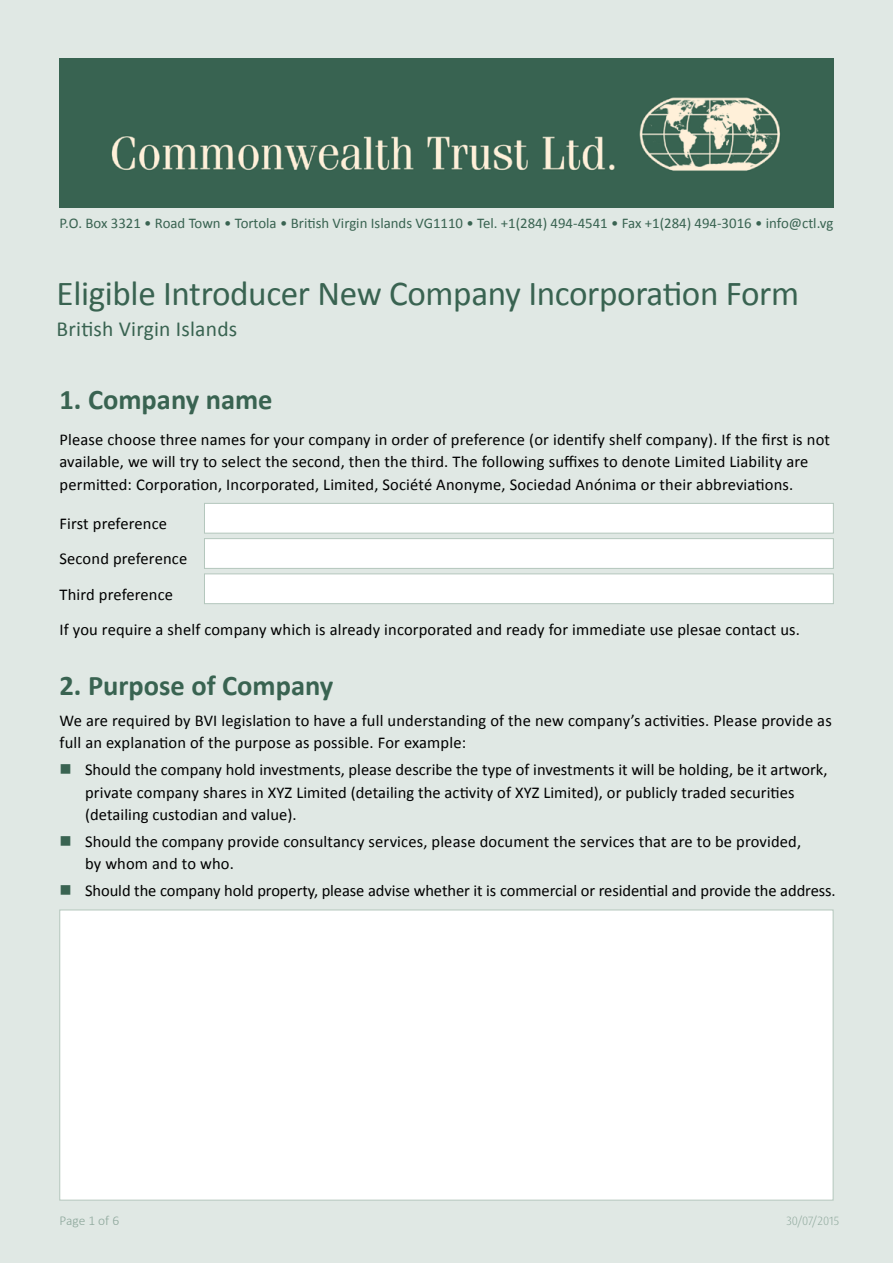
<style>
.page{position:relative;width:893px;height:1263px;background:#e0e8e4}
.page>*{position:absolute;margin:0;border:0;box-sizing:border-box;transform-origin:0 0}
.t1{font:35.1px "Calibri";letter-spacing:-.01em;color:#396351}
.t2{font:700 28.5px "Calibri";color:#396351}
.t3{font:21.45px "Calibri";letter-spacing:.01em;color:#396351}
.t4{font:16.5px/22.5px "Calibri";letter-spacing:.01em;color:#000}
.t5{font:14.85px "Calibri";color:#396351}
.t6{font:300 13.5px "Calibri";letter-spacing:-.005em;color:#8da79b}
.t7{font:300 12px "Dax OT";letter-spacing:-.005em;color:#8da79b}
.s1{color:#396351}
</style>
<div class="page">
<div style="left:204px;top:503px;width:630px;height:30px;background:#fff;border:1px solid #b4c7bd"></div>
<div style="left:204px;top:538px;width:630px;height:31px;background:#fff;border:1px solid #b4c7bd"></div>
<div style="left:204px;top:574px;width:630px;height:30px;background:#fff;border:1px solid #b4c7bd"></div>
<div style="left:60px;top:910px;width:773px;height:290px;background:#fff;border:1px solid #b4c7bd"></div>
<img style="left:60px;top:58px;width:773px;height:150px">
<p class="t5" style="left:60px;top:214px;width:775px">P.O. Box 3321 • Road Town • Tortola • British Virgin Islands VG1110 • Tel. +1(284) 494-4541 • Fax +1(284) 494-3016 • info@ctl.vg</p>
<h1 class="t1" style="left:57px;top:271px;width:744px">Eligible Introducer New Company Incorporation Form</h1>
<h3 class="t3" style="left:57px;top:316px;width:182px">British Virgin Islands</h3>
<h2 class="t2" style="left:60px;top:382px;width:215px">1. Company name</h2>
<p class="t4" style="left:60px;top:427px;width:772px">Please choose three names for your company in order of preference (or identify shelf company). If the first is not available, we will try to select the second, then the third. The following suffixes to denote Limited Liability are permitted: Corporation, Incorporated, Limited, Société Anonyme, Sociedad Anónima or their abbreviations.</p>
<p class="t4" style="left:60px;top:505px;width:742px;line-height:35.2px">First preference<br>Second preference<br>Third preference<br>If you require a shelf company which is already incorporated and ready for immediate use plesae contact us.</p>
<h2 class="t2" style="left:60px;top:668px;width:275px">2. Purpose of Company</h2>
<p class="t4" style="left:60px;top:708px;width:774px">We are required by BVI legislation to have a full understanding of the new company’s activities. Please provide as full an explanation of the purpose as possible. For example:</p>
<p class="t4" style="left:85px;top:758px;width:744px;text-indent:-26px"><span class="s1">■</span> Should the company hold investments, please describe the type of investments it will be holding, be it artwork, private company shares in XYZ Limited (detailing the activity of XYZ Limited), or publicly traded securities (detailing custodian and value).</p>
<p class="t4" style="left:85px;top:829px;width:718px;text-indent:-26px"><span class="s1">■</span> Should the company provide consultancy services, please document the services that are to be provided, by whom and to who.</p>
<p class="t4" style="left:60px;top:879px;width:778px"><span class="s1">■</span> Should the company hold property, please advise whether it is commercial or residential and provide the address.</p>
<p class="t6" style="left:60px;top:1212px;width:61px">Page 1 of 6</p>
<p class="t7" style="left:786px;top:1213px;width:54px">30/07/2015</p>
</div>
